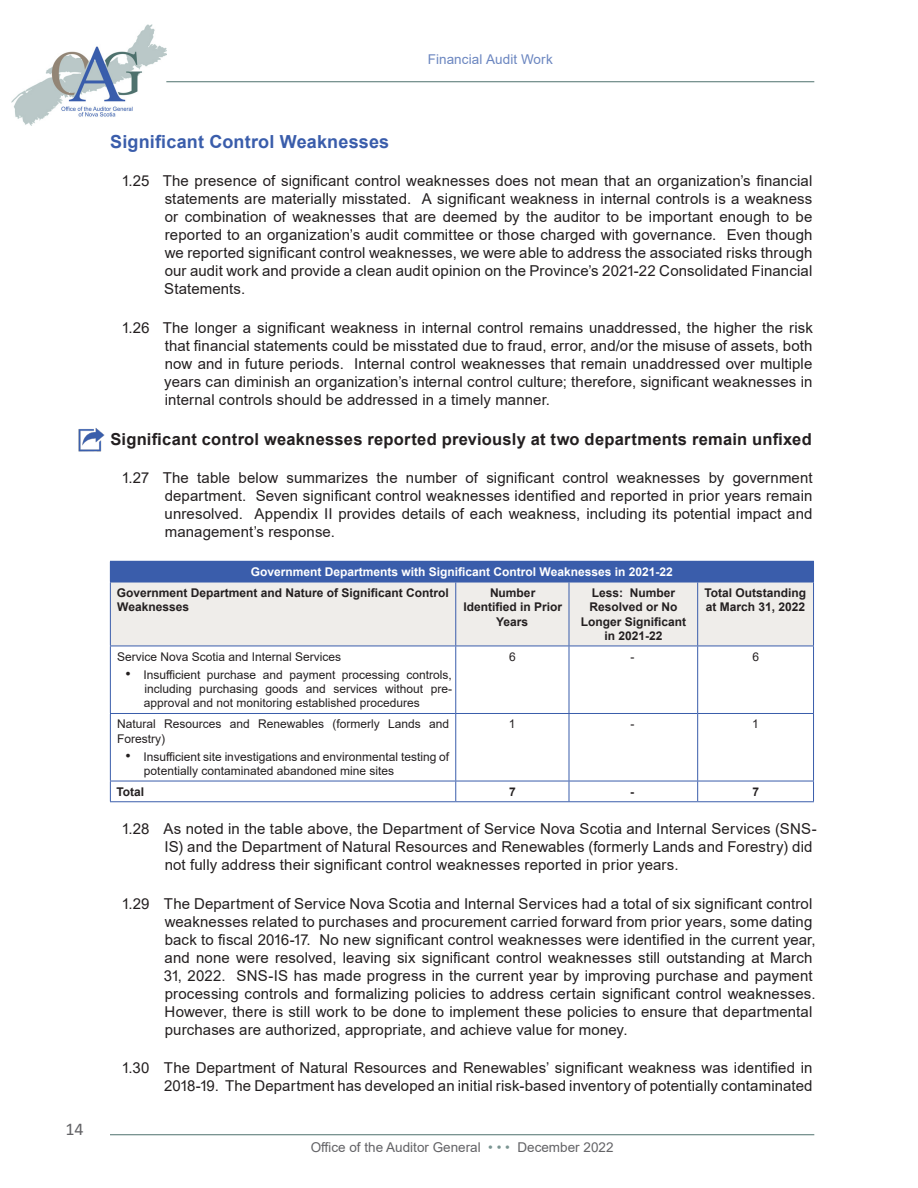
<style>
.page{position:relative;width:918px;height:1188px;background:#fff}
.page>*{position:absolute;margin:0;border:0;box-sizing:border-box;transform-origin:0 0}
.Heading_1{font:700 18px "Arial";letter-spacing:.01em;color:#3a5dab}
.t1{font:18px "Calibri";color:#636366}
.Statement_Heading{font:700 16.5px "Arial";letter-spacing:.015em;color:#231f20}
.t2{font:15px/18px "Arial";letter-spacing:.01em;color:#231f20;text-align:justify}
.t3{font:13.5px "Arial";color:#636366}
.t4{font:13.5px "Arial";letter-spacing:.005em;color:#6b86c0}
.t5{font:12px/14.4px "Arial";color:#231f20}
.t6{font:700 12px/14.4px "Arial";color:#231f20}
.t7{font:700 12px "Arial";color:#fff}
.s1{font-size:15px}
.s2{color:#7b9592}
</style>
<div class="page">
<img style="left:11px;top:25px;width:155px;height:100px">
<hr style="left:166px;top:81px;width:648px;height:1px;background:#4f726e">
<hr style="left:110px;top:1134px;width:704px;height:1px;background:#4f726e">
<div style="left:110px;top:561px;width:704px;height:21px;background:#3a5dab"></div>
<div style="left:111px;top:583px;width:702px;height:63px;background:#efedea"></div>
<hr style="left:110px;top:582px;width:346px;height:1px;background:#3a5dab">
<hr style="left:110px;top:582px;width:1px;height:64px;background:#3a5dab">
<hr style="left:456px;top:582px;width:113px;height:1px;background:#3a5dab">
<hr style="left:455px;top:582px;width:1px;height:64px;background:#3a5dab">
<hr style="left:569px;top:582px;width:129px;height:1px;background:#3a5dab">
<hr style="left:569px;top:582px;width:1px;height:64px;background:#3a5dab">
<hr style="left:698px;top:582px;width:116px;height:1px;background:#3a5dab">
<hr style="left:697px;top:582px;width:1px;height:64px;background:#3a5dab">
<hr style="left:813px;top:582px;width:1px;height:64px;background:#3a5dab">
<hr style="left:110px;top:646px;width:346px;height:1px;background:#3a5dab">
<hr style="left:110px;top:646px;width:1px;height:67px;background:#3a5dab">
<hr style="left:456px;top:646px;width:113px;height:1px;background:#3a5dab">
<hr style="left:455px;top:646px;width:1px;height:67px;background:#3a5dab">
<hr style="left:569px;top:646px;width:129px;height:1px;background:#3a5dab">
<hr style="left:569px;top:646px;width:1px;height:67px;background:#3a5dab">
<hr style="left:698px;top:646px;width:116px;height:1px;background:#3a5dab">
<hr style="left:697px;top:646px;width:1px;height:67px;background:#3a5dab">
<hr style="left:813px;top:646px;width:1px;height:67px;background:#3a5dab">
<hr style="left:110px;top:713px;width:346px;height:1px;background:#3a5dab">
<hr style="left:110px;top:714px;width:1px;height:67px;background:#3a5dab">
<hr style="left:456px;top:713px;width:113px;height:1px;background:#3a5dab">
<hr style="left:455px;top:714px;width:1px;height:67px;background:#3a5dab">
<hr style="left:569px;top:713px;width:129px;height:1px;background:#3a5dab">
<hr style="left:569px;top:714px;width:1px;height:67px;background:#3a5dab">
<hr style="left:698px;top:713px;width:116px;height:1px;background:#3a5dab">
<hr style="left:697px;top:714px;width:1px;height:67px;background:#3a5dab">
<hr style="left:813px;top:714px;width:1px;height:67px;background:#3a5dab">
<hr style="left:110px;top:781px;width:346px;height:1px;background:#3a5dab">
<svg style="left:110px;top:781px;width:1px;height:20px"></svg>
<hr style="left:456px;top:781px;width:113px;height:1px;background:#3a5dab">
<svg style="left:455px;top:781px;width:1px;height:20px"></svg>
<hr style="left:569px;top:781px;width:129px;height:1px;background:#3a5dab">
<svg style="left:569px;top:781px;width:1px;height:20px"></svg>
<hr style="left:698px;top:781px;width:116px;height:1px;background:#3a5dab">
<svg style="left:697px;top:781px;width:1px;height:20px"></svg>
<svg style="left:813px;top:781px;width:1px;height:20px"></svg>
<hr style="left:110px;top:801px;width:346px;height:1px;background:#3a5dab">
<hr style="left:456px;top:801px;width:113px;height:1px;background:#3a5dab">
<hr style="left:569px;top:801px;width:129px;height:1px;background:#3a5dab">
<hr style="left:698px;top:801px;width:116px;height:1px;background:#3a5dab">
<img style="left:78px;top:428px;width:27px;height:24px">
<p class="t4" style="left:428px;top:50px;width:126px">Financial Audit Work</p>
<p class="t1" style="left:65px;top:1116px;width:20px">14</p>
<p class="Heading_1" style="left:110px;top:129px;width:280px">Significant Control Weaknesses</p>
<p class="t2" style="left:164px;top:172px;width:650px;text-indent:-41px">1.25 The presence of significant control weaknesses does not mean that an organization’s financial statements are materially misstated. A significant weakness in internal controls is a weakness or combination of weaknesses that are deemed by the auditor to be important enough to be reported to an organization’s audit committee or those charged with governance. Even though we reported significant control weaknesses, we were able to address the associated risks through our audit work and provide a clean audit opinion on the Province’s 2021-22 Consolidated Financial Statements.</p>
<p class="t2" style="left:164px;top:318px;width:650px;text-indent:-41px">1.26 The longer a significant weakness in internal control remains unaddressed, the higher the risk that financial statements could be misstated due to fraud, error, and/or the misuse of assets, both now and in future periods. Internal control weaknesses that remain unaddressed over multiple years can diminish an organization’s internal control culture; therefore, significant weaknesses in internal controls should be addressed in a timely manner.</p>
<p class="Statement_Heading" style="left:110px;top:427px;width:703px">Significant control weaknesses reported previously at two departments remain unfixed</p>
<p class="t2" style="left:165px;top:469px;width:649px;text-indent:-42px">1.27 The table below summarizes the number of significant control weaknesses by government department. Seven significant control weaknesses identified and reported in prior years remain unresolved. Appendix II provides details of each weakness, including its potential impact and management’s response.</p>
<p class="t7" style="left:251px;top:563px;width:423px">Government Departments with Significant Control Weaknesses in 2021-22</p>
<p class="t6" style="left:117px;top:585px;width:334px">Government Department and Nature of Significant Control<br>Weaknesses</p>
<p class="t6" style="left:463px;top:585px;width:100px;text-align:center">Number<br>Identified in Prior<br>Years</p>
<p class="t6" style="left:581px;top:585px;width:107px;text-align:center">Less: Number<br>Resolved or No<br>Longer Significant in 2021-22</p>
<p class="t6" style="left:704px;top:585px;width:103px">Total Outstanding at March 31, 2022</p>
<p class="t5" style="left:117px;top:649px;width:226px">Service Nova Scotia and Internal Services</p>
<p class="t5" style="left:144px;top:667px;width:310px;text-align:justify;text-indent:-18px"><span class="s1">•</span> Insufficient purchase and payment processing controls, including purchasing goods and services without pre&shy;approval and not monitoring established procedures</p>
<p class="t5" style="left:509px;top:649px;width:8px">6</p>
<p class="t5" style="left:630px;top:649px;width:5px">-</p>
<p class="t5" style="left:752px;top:649px;width:8px">6</p>
<p class="t5" style="left:117px;top:717px;width:333px">Natural Resources and Renewables (formerly Lands and<br>Forestry)</p>
<p class="t5" style="left:144px;top:749px;width:307px;text-indent:-18px"><span class="s1">•</span> Insufficient site investigations and environmental testing of potentially contaminated abandoned mine sites</p>
<p class="t5" style="left:509px;top:717px;width:8px">1</p>
<p class="t5" style="left:630px;top:717px;width:5px">-</p>
<p class="t5" style="left:752px;top:717px;width:8px">1</p>
<p class="t6" style="left:116px;top:784px;width:29px">Total</p>
<p class="t6" style="left:509px;top:784px;width:8px">7</p>
<p class="t6" style="left:630px;top:784px;width:5px">-</p>
<p class="t6" style="left:752px;top:784px;width:8px">7</p>
<p class="t2" style="left:164px;top:820px;width:654px;text-align:left;text-indent:-41px">1.28 As noted in the table above, the Department of Service Nova Scotia and Internal Services (SNS-<br>IS) and the Department of Natural Resources and Renewables (formerly Lands and Forestry) did not fully address their significant control weaknesses reported in prior years.</p>
<p class="t2" style="left:164px;top:894px;width:653px;text-align:left;text-indent:-41px">1.29 The Department of Service Nova Scotia and Internal Services had a total of six significant control weaknesses related to purchases and procurement carried forward from prior years, some dating back to fiscal 2016-17. No new significant control weaknesses were identified in the current year, and none were resolved, leaving six significant control weaknesses still outstanding at March 31, 2022. SNS-IS has made progress in the current year by improving purchase and payment processing controls and formalizing policies to address certain significant control weaknesses.<br>However, there is still work to be done to implement these policies to ensure that departmental purchases are authorized, appropriate, and achieve value for money.</p>
<p class="t2" style="left:123px;top:1059px;width:691px;text-align:right">1.30 The Department of Natural Resources and Renewables’ significant weakness was identified in<br>2018-19. The Department has developed an initial risk-based inventory of potentially contaminated</p>
<p class="t3" style="left:311px;top:1138px;width:304px">Office of the Auditor General <span class="s2">• • •</span> December 2022</p>
</div>
